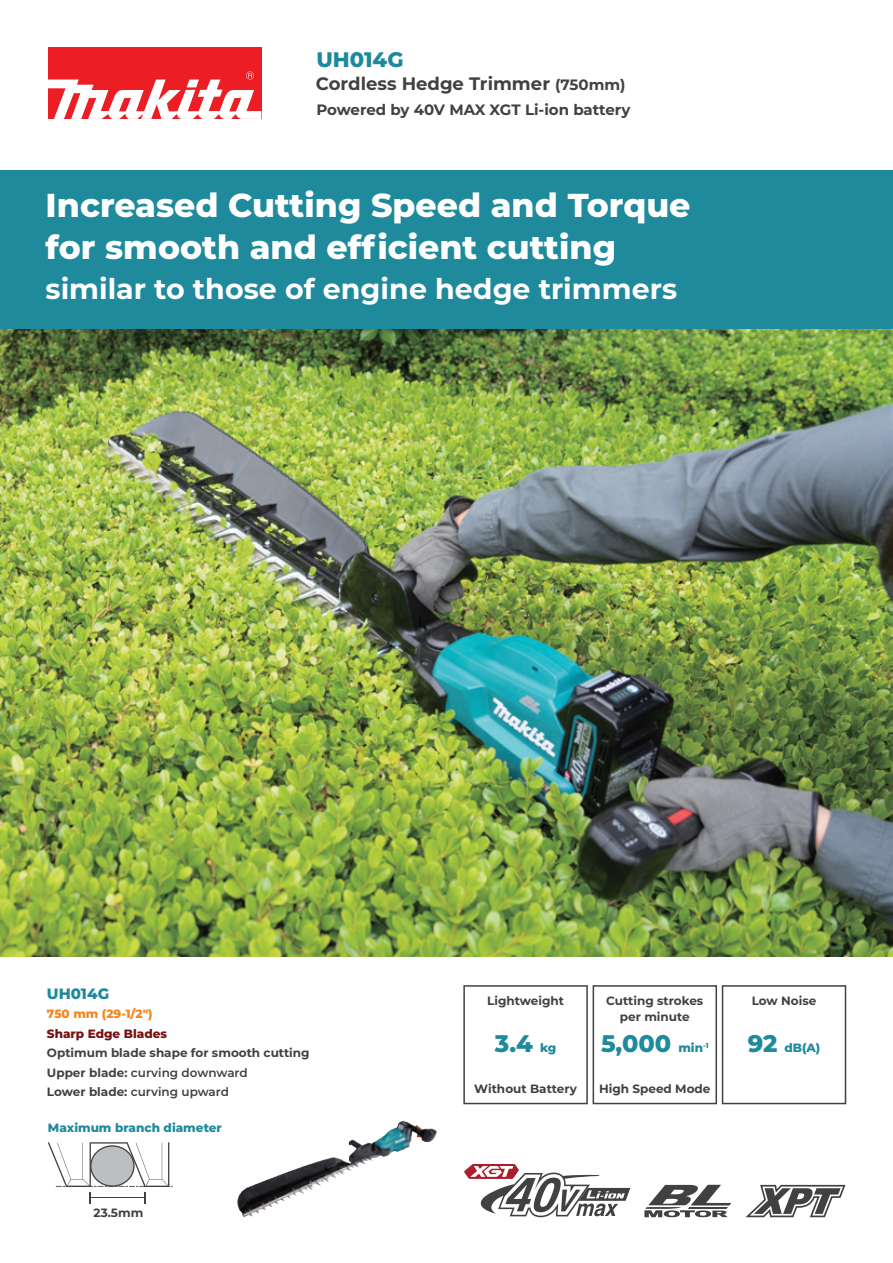
<style>
.page{position:relative;width:893px;height:1263px;background:#fff}
.page>*{position:absolute;margin:0;border:0;box-sizing:border-box;transform-origin:0 0}
.t1{font:800 33.15px/41.5px "Montserrat";color:#fff}
.t2{font:700 28.5px "Montserrat";color:#fff}
.t3{font:800 24px "Montserrat";color:#1e8a9c}
.t4{font:800 21px "Montserrat";color:#1c8a9c}
.t5{font:700 18px "Montserrat";color:#414042}
.t6{font:700 15px "Montserrat";letter-spacing:-.005em;color:#414042}
.t7{font:800 15px "Montserrat";color:#1e8a9c}
.t8{font:700 12px/19.5px "Montserrat";color:#414042}
.t9{font:800 12px "Montserrat";color:#1e8a9c}
.t10{font:800 12px "Montserrat";color:#761113}
.t11{font:800 12px "Montserrat";color:#f6851f}
.s1{font-size:15px}
.s2{font-weight:600}
.s3{font-size:12px}
.s4{font-size:24px}
</style>
<div class="page">
<img style="left:0;top:329px;width:893px;height:628px">
<div style="left:48px;top:48px;width:213px;height:71px;background:#ed1d24"></div>
<svg style="left:48px;top:71px;width:213px;height:48px"></svg>
<div style="left:0;top:171px;width:893px;height:158px;background:#1e8a9c"></div>
<img style="left:308px;top:1121px;width:96px;height:44px">
<svg style="left:645px;top:1185px;width:86px;height:32px"></svg>
<svg style="left:464px;top:1164px;width:166px;height:53px"></svg>
<svg style="left:746px;top:1185px;width:99px;height:32px"></svg>
<svg style="left:48px;top:1142px;width:125px;height:62px"></svg>
<div style="left:722px;top:985px;width:124px;height:119px;border:2px solid #414142"></div>
<div style="left:463px;top:985px;width:125px;height:119px;border:2px solid #414142"></div>
<div style="left:593px;top:985px;width:124px;height:119px;border:2px solid #414142"></div>
<h3 class="t4" style="left:316px;top:44px;width:89px">UH014G</h3>
<p class="t6" style="left:316px;top:99px;width:316px">Powered by 40V MAX XGT Li-ion battery</p>
<h3 class="t5" style="left:316px;top:71px;width:311px">Cordless Hedge Trimmer <span class="s1">(750mm)</span></h3>
<h1 class="t1" style="left:46px;top:183px;width:646px">Increased Cutting Speed and Torque for smooth and efficient cutting</h1>
<h2 class="t2" style="left:46px;top:269px;width:633px">similar to those of engine hedge trimmers</h2>
<p class="t7" style="left:47px;top:982px;width:64px">UH014G</p>
<p class="t11" style="left:47px;top:1005px;width:107px">750 mm (29-1/2")</p>
<p class="t10" style="left:47px;top:1025px;width:122px">Sharp Edge Blades</p>
<p class="t8" style="left:47px;top:1042px;width:264px">Optimum blade shape for smooth cutting<br>Upper blade: <span class="s2">curving downward<br></span>Lower blade: <span class="s2">curving upward</span></p>
<p class="t9" style="left:48px;top:1119px;width:175px">Maximum branch diameter</p>
<p class="t8" style="left:94px;top:1202px;width:51px">23.5mm</p>
<p class="t8" style="left:487px;top:990px;width:78px">Lightweight</p>
<h3 class="t3" style="left:495px;top:1025px;width:63px">3.4 <span class="s3">kg</span></h3>
<p class="t8" style="left:474px;top:1078px;width:104px">Without Battery</p>
<p class="t8" style="left:606px;top:991px;width:99px;line-height:16.5px;text-align:center">Cutting strokes per minute</p>
<h3 class="t3" style="left:601px;top:1025px;width:109px">5,000 <span class="s3">min</span><sup>-1</sup></h3>
<p class="t8" style="left:599px;top:1078px;width:113px">High Speed Mode</p>
<p class="t8" style="left:752px;top:990px;width:66px">Low Noise</p>
<p class="t9" style="left:748px;top:1039px;width:74px"><span class="s4">92</span> dB(A)</p>
</div>
